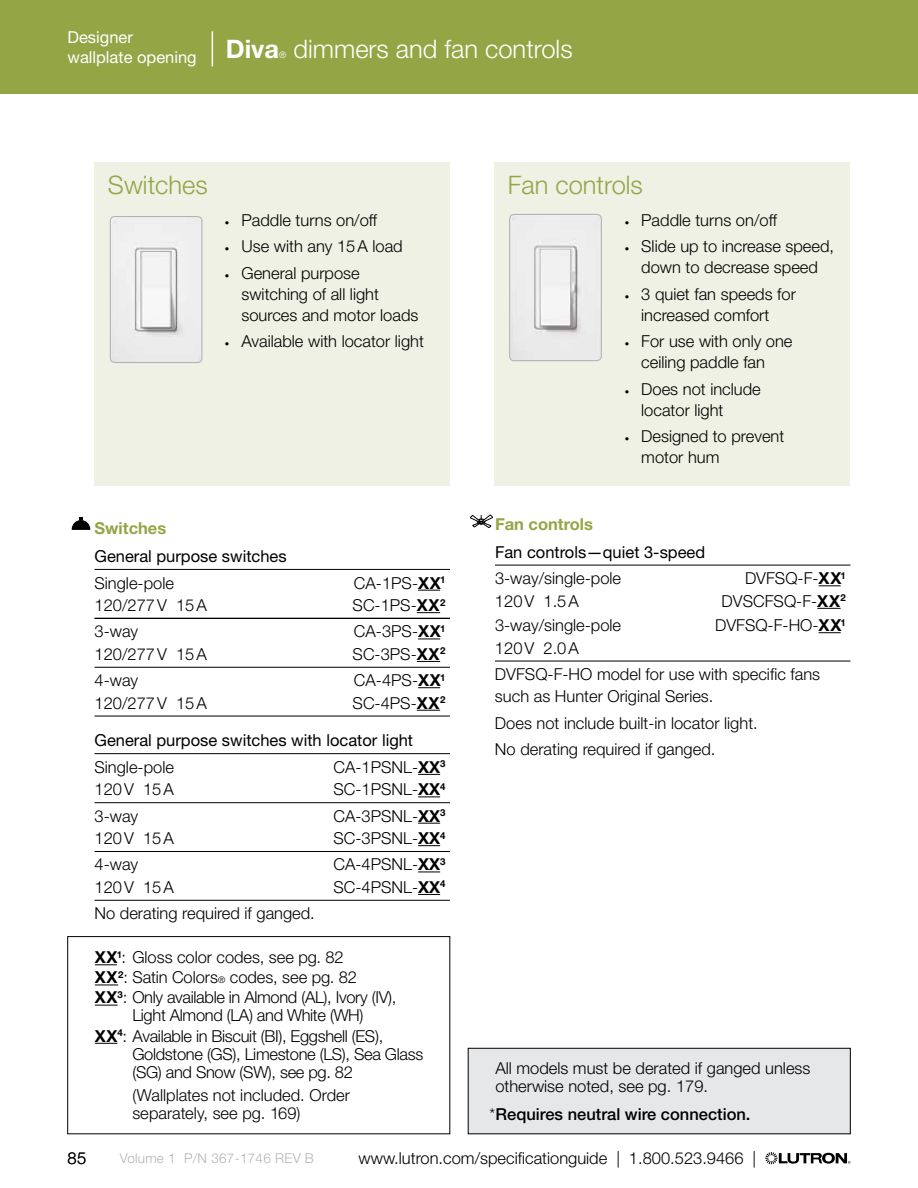
<style>
.page{position:relative;width:918px;height:1188px;background:#fff}
.page>*{position:absolute;margin:0;border:0;box-sizing:border-box;transform-origin:0 0}
.t1{font:300 25.5px "Helvetica Neue LT Std";color:#fff}
.t2{font:300 25.5px "Helvetica Neue LT Std";color:#94a545}
.t3{font:300 16.5px/21px "Helvetica Neue LT Std";color:#000}
.t4{font:300 16.5px/20.1px "Helvetica Neue LT Std";letter-spacing:-.02em;color:#000}
.t5{font:16.5px "Helvetica Neue LT Std";color:#000}
.t6{font:500 16.5px "Helvetica Neue LT Std";color:#000}
.t7{font:16.5px/19.8px "Helvetica Neue LT Std";color:#fff}
.t8{font:700 16.5px "Helvetica Neue LT Std";color:#94a545}
.t9{font:300 13.5px "Helvetica Neue LT Std";letter-spacing:.02em;color:#b1b4b6}
.t10{font:300 9px "Helvetica Neue LT Std";color:#fff}
.s1{font-size:9px}
.s2{font-weight:700}
.s3{font-weight:300}
</style>
<div class="page">
<hr style="left:94px;top:569px;width:356px;height:1px;background:#000">
<svg style="left:418px;top:590px;width:22px;height:1px"></svg>
<svg style="left:417px;top:612px;width:23px;height:1px"></svg>
<hr style="left:94px;top:618px;width:356px;height:1px;background:#000">
<svg style="left:418px;top:639px;width:22px;height:1px"></svg>
<hr style="left:94px;top:667px;width:356px;height:1px;background:#000">
<svg style="left:417px;top:661px;width:23px;height:1px"></svg>
<svg style="left:418px;top:687px;width:22px;height:1px"></svg>
<hr style="left:94px;top:716px;width:356px;height:1px;background:#000">
<svg style="left:417px;top:710px;width:23px;height:1px"></svg>
<hr style="left:94px;top:753px;width:356px;height:1px;background:#000">
<svg style="left:418px;top:774px;width:22px;height:1px"></svg>
<hr style="left:94px;top:802px;width:356px;height:1px;background:#000">
<svg style="left:418px;top:796px;width:22px;height:1px"></svg>
<svg style="left:418px;top:823px;width:22px;height:1px"></svg>
<hr style="left:94px;top:851px;width:356px;height:1px;background:#000">
<svg style="left:418px;top:845px;width:22px;height:1px"></svg>
<svg style="left:418px;top:872px;width:22px;height:1px"></svg>
<hr style="left:94px;top:900px;width:356px;height:1px;background:#000">
<svg style="left:418px;top:894px;width:22px;height:1px"></svg>
<svg style="left:72px;top:517px;width:18px;height:13px"></svg>
<svg style="left:95px;top:964px;width:22px;height:1px"></svg>
<svg style="left:95px;top:985px;width:23px;height:1px"></svg>
<svg style="left:95px;top:1005px;width:23px;height:1px"></svg>
<svg style="left:95px;top:1043px;width:22px;height:1px"></svg>
<div style="left:68px;top:936px;width:382px;height:198px;border:1px solid #000"></div>
<div style="left:94px;top:162px;width:356px;height:323px;background:#eef1e4"></div>
<svg style="left:109px;top:216px;width:94px;height:147px"></svg>
<div style="left:468px;top:1048px;width:382px;height:86px;background:#e6e7e8"></div>
<div style="left:468px;top:1048px;width:382px;height:86px;border:1px solid #000"></div>
<div style="left:494px;top:162px;width:356px;height:323px;background:#eef1e4"></div>
<svg style="left:509px;top:213px;width:93px;height:149px"></svg>
<hr style="left:495px;top:565px;width:355px;height:1px;background:#000">
<svg style="left:819px;top:585px;width:22px;height:1px"></svg>
<svg style="left:817px;top:608px;width:24px;height:1px"></svg>
<svg style="left:819px;top:632px;width:22px;height:1px"></svg>
<hr style="left:495px;top:661px;width:355px;height:1px;background:#000">
<svg style="left:470px;top:515px;width:23px;height:13px"></svg>
<svg style="left:765px;top:1152px;width:85px;height:12px"></svg>
<div style="left:0;top:0;width:918px;height:94px;background:#94a545"></div>
<hr style="left:212px;top:31px;width:1px;height:35px;background:#fff">
<p class="t7" style="left:68px;top:27px;width:213px">Designer<br>wallplate opening <sup>Diva</sup></p>
<p class="t10" style="left:279px;top:50px;width:9px">®</p>
<h1 class="t1" style="left:294px;top:34px;width:281px">dimmers and fan controls</h1>
<h1 class="t2" style="left:108px;top:169px;width:101px">Switches</h1>
<p class="t3" style="left:225px;top:209px;width:154px"><span class="s1">•</span> Paddle turns on/off</p>
<p class="t3" style="left:225px;top:236px;width:179px"><span class="s1">•</span> Use with any 15A load</p>
<p class="t3" style="left:241px;top:262px;width:178px;text-indent:-16px"><span class="s1">•</span> General purpose switching of all light sources and motor loads</p>
<p class="t3" style="left:225px;top:330px;width:200px"><span class="s1">•</span> Available with locator light</p>
<p class="t8" style="left:94px;top:518px;width:73px">Switches</p>
<p class="t5" style="left:94px;top:547px;width:194px">General purpose switches</p>
<p class="t3" style="left:94px;top:572px;width:81px">Single-pole</p>
<p class="t3" style="left:354px;top:572px;width:93px">CA-1PS-<span class="s2">XX</span><sup>1</sup></p>
<p class="t3" style="left:94px;top:594px;width:114px">120/277V 15A</p>
<p class="t3" style="left:353px;top:594px;width:94px">SC-1PS-<span class="s2">XX</span><sup>2</sup></p>
<p class="t3" style="left:94px;top:621px;width:45px">3-way</p>
<p class="t3" style="left:354px;top:621px;width:93px">CA-3PS-<span class="s2">XX</span><sup>1</sup></p>
<p class="t3" style="left:94px;top:643px;width:114px">120/277V 15A</p>
<p class="t3" style="left:353px;top:643px;width:94px">SC-3PS-<span class="s2">XX</span><sup>2</sup></p>
<p class="t3" style="left:94px;top:669px;width:45px">4-way</p>
<p class="t3" style="left:354px;top:669px;width:93px">CA-4PS-<span class="s2">XX</span><sup>1</sup></p>
<p class="t3" style="left:94px;top:692px;width:114px">120/277V 15A</p>
<p class="t3" style="left:353px;top:692px;width:94px">SC-4PS-<span class="s2">XX</span><sup>2</sup></p>
<p class="t5" style="left:94px;top:731px;width:320px">General purpose switches with locator light</p>
<p class="t3" style="left:94px;top:756px;width:81px">Single-pole</p>
<p class="t3" style="left:333px;top:756px;width:114px">CA-1PSNL-<span class="s2">XX</span><sup>3</sup></p>
<p class="t3" style="left:94px;top:779px;width:81px">120V 15A</p>
<p class="t3" style="left:333px;top:779px;width:114px">SC-1PSNL-<span class="s2">XX</span><sup>4</sup></p>
<p class="t3" style="left:94px;top:805px;width:45px">3-way</p>
<p class="t3" style="left:333px;top:805px;width:114px">CA-3PSNL-<span class="s2">XX</span><sup>3</sup></p>
<p class="t3" style="left:94px;top:827px;width:81px">120V 15A</p>
<p class="t3" style="left:333px;top:827px;width:114px">SC-3PSNL-<span class="s2">XX</span><sup>4</sup></p>
<p class="t3" style="left:94px;top:854px;width:45px">4-way</p>
<p class="t3" style="left:333px;top:854px;width:114px">CA-4PSNL-<span class="s2">XX</span><sup>3</sup></p>
<p class="t3" style="left:94px;top:876px;width:81px">120V 15A</p>
<p class="t3" style="left:333px;top:876px;width:114px">SC-4PSNL-<span class="s2">XX</span><sup>4</sup></p>
<p class="t3" style="left:94px;top:902px;width:222px">No derating required if ganged.</p>
<p class="t3" style="left:95px;top:947px;width:303px;line-height:20.1px"><span class="s2">XX</span><sup>1</sup>: Gloss color codes, see pg. 82<br><span class="s2">XX</span><sup>2</sup>: Satin Colors<span class="s1">®</span> codes, see pg. 82<br><span class="s2">XX</span><sup>3</sup>: Only available in Almond (AL), Ivory (IV),</p>
<p class="t4" style="left:95px;top:1005px;width:290px;text-indent:38px">Light Almond (LA) and White (WH)<br><span class="s2">XX</span><sup>4</sup>: Available in Biscuit (BI), Eggshell (ES),</p>
<p class="t4" style="left:132px;top:1044px;width:292px;line-height:18px">Goldstone (GS), Limestone (LS), Sea Glass (SG) and Snow (SW), see pg. 82</p>
<p class="t3" style="left:132px;top:1086px;width:219px;line-height:18px">(Wallplates not included. Order separately, see pg. 169)</p>
<h1 class="t2" style="left:508px;top:169px;width:137px">Fan controls</h1>
<p class="t3" style="left:625px;top:209px;width:154px"><span class="s1">•</span> Paddle turns on/off</p>
<p class="t3" style="left:625px;top:236px;width:211px;text-align:center"><span class="s1">•</span> Slide up to increase speed, down to decrease speed</p>
<p class="t3" style="left:641px;top:283px;width:156px;text-indent:-16px"><span class="s1">•</span> 3 quiet fan speeds for increased comfort</p>
<p class="t3" style="left:641px;top:330px;width:153px;text-indent:-16px"><span class="s1">•</span> For use with only one ceiling paddle fan</p>
<p class="t3" style="left:641px;top:378px;width:121px;text-indent:-16px"><span class="s1">•</span> Does not include locator light</p>
<p class="t3" style="left:641px;top:425px;width:145px;text-indent:-16px"><span class="s1">•</span> Designed to prevent motor hum</p>
<p class="t8" style="left:495px;top:514px;width:100px">Fan controls</p>
<p class="t5" style="left:495px;top:542px;width:212px">Fan controls—quiet 3-speed</p>
<p class="t3" style="left:495px;top:567px;width:128px">3-way/single-pole</p>
<p class="t3" style="left:745px;top:567px;width:102px">DVFSQ-F-<span class="s2">XX</span><sup>1</sup></p>
<p class="t3" style="left:495px;top:590px;width:85px">120V 1.5A</p>
<p class="t3" style="left:722px;top:590px;width:126px">DVSCFSQ-F-<span class="s2">XX</span><sup>2</sup></p>
<p class="t3" style="left:495px;top:614px;width:128px">3-way/single-pole</p>
<p class="t3" style="left:715px;top:614px;width:132px">DVFSQ-F-HO-<span class="s2">XX</span><sup>1</sup></p>
<p class="t3" style="left:495px;top:634px;width:327px;line-height:26.2px">120V 2.0A<br>DVFSQ-F-HO model for use with specific fans</p>
<p class="t3" style="left:495px;top:683px;width:264px;line-height:26.2px">such as Hunter Original Series.<br>Does not include built-in locator light.<br>No derating required if ganged.</p>
<p class="t3" style="left:495px;top:1058px;width:317px;line-height:18px">All models must be derated if ganged unless otherwise noted, see pg. 179.</p>
<p class="t6" style="left:489px;top:1105px;width:263px"><span class="s3">*</span>Requires neutral wire connection.</p>
<p class="t3" style="left:67px;top:1147px;width:20px">85</p>
<p class="t9" style="left:120px;top:1150px;width:196px">Volume 1 P/N 367-1746 REV B</p>
<p class="t3" style="left:359px;top:1148px;width:399px">www.lutron.com/specificationguide | 1.800.523.9466 |</p>
</div>
